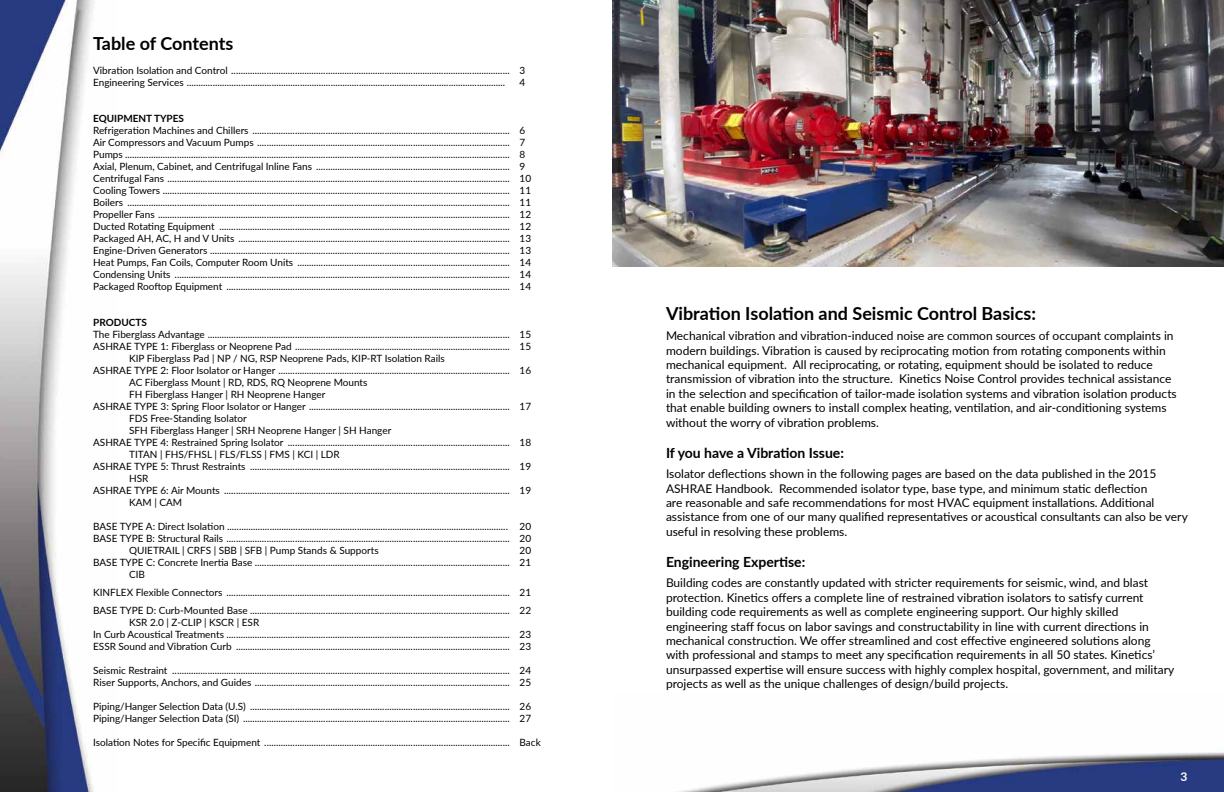
<style>
.page{position:relative;width:1224px;height:792px;background:#fff}
.page>*{position:absolute;margin:0;border:0;box-sizing:border-box;transform-origin:0 0}
.t1{font:700 18px "Lato";color:#000}
.t2{font:700 14px "Lato";color:#000}
.t3{font:12px/14.4px "Lato";color:#000}
.t4{font:700 12px "Lato";color:#fff}
.t5{font:10px/12px "Lato";color:#000}
.t6{font:700 10px "Lato";color:#000}
</style>
<div class="page">
<img style="left:679px;top:752px;width:545px;height:40px">
<img style="left:0;top:0;width:94px;height:792px">
<img style="left:612px;top:0;width:612px;height:266px">
<h1 class="t1" style="left:93px;top:31px;width:142px">Table of Contents</h1>
<p class="t5" style="left:93px;top:64px;width:418px">Vibration Isolation and Control ......................................................................................................................<br>Engineering Services .......................................................................................................................................</p>
<p class="t6" style="left:93px;top:115px;width:92px">EQUIPMENT TYPES</p>
<p class="t5" style="left:93px;top:124px;width:418px;text-align:justify">Refrigeration Machines and Chillers .............................................................................................................<br>Air Compressors and Vacuum Pumps ...........................................................................................................<br>Pumps ...................................................................................................................................................................<br>Axial, Plenum, Cabinet, and Centrifugal Inline Fans ..................................................................................<br>Centrifugal Fans .................................................................................................................................................<br>Cooling Towers ...................................................................................................................................................<br>Boilers ..................................................................................................................................................................<br>Propeller Fans .....................................................................................................................................................<br>Ducted Rotating Equipment ...........................................................................................................................<br>Packaged AH, AC, H and V Units ...................................................................................................................<br>Engine-Driven Generators ...............................................................................................................................<br>Heat Pumps, Fan Coils, Computer Room Units ..........................................................................................<br>Condensing Units ..............................................................................................................................................<br>Packaged Rooftop Equipment ........................................................................................................................</p>
<p class="t6" style="left:93px;top:315px;width:55px">PRODUCTS</p>
<p class="t5" style="left:93px;top:328px;width:418px">The Fiberglass Advantage ................................................................................................................................</p>
<p class="t5" style="left:93px;top:340px;width:418px">ASHRAE TYPE 1: Fiberglass or Neoprene Pad ...........................................................................................</p>
<p class="t5" style="left:129px;top:352px;width:317px">KIP Fiberglass Pad | NP / NG, RSP Neoprene Pads, KIP-RT Isolation Rails</p>
<p class="t5" style="left:93px;top:364px;width:418px">ASHRAE TYPE 2: Floor Isolator or Hanger ..................................................................................................</p>
<p class="t5" style="left:129px;top:376px;width:240px">AC Fiberglass Mount | RD, RDS, RQ Neoprene Mounts</p>
<p class="t5" style="left:129px;top:388px;width:198px">FH Fiberglass Hanger | RH Neoprene Hanger</p>
<p class="t5" style="left:93px;top:400px;width:418px">ASHRAE TYPE 3: Spring Floor Isolator or Hanger .....................................................................................</p>
<p class="t5" style="left:129px;top:412px;width:119px">FDS Free-Standing Isolator</p>
<p class="t5" style="left:129px;top:424px;width:264px">SFH Fiberglass Hanger | SRH Neoprene Hanger | SH Hanger</p>
<p class="t5" style="left:93px;top:436px;width:418px">ASHRAE TYPE 4: Restrained Spring Isolator ..............................................................................................</p>
<p class="t5" style="left:129px;top:448px;width:212px">TITAN | FHS/FHSL | FLS/FLSS | FMS | KCI | LDR</p>
<p class="t5" style="left:93px;top:460px;width:418px">ASHRAE TYPE 5: Thrust Restraints ..............................................................................................................</p>
<p class="t5" style="left:129px;top:474px;width:21px">HSR</p>
<p class="t5" style="left:93px;top:484px;width:418px">ASHRAE TYPE 6: Air Mounts .........................................................................................................................</p>
<p class="t5" style="left:129px;top:496px;width:55px">KAM | CAM</p>
<p class="t5" style="left:93px;top:520px;width:416px">BASE TYPE A: Direct Isolation .......................................................................................................................</p>
<p class="t5" style="left:93px;top:532px;width:418px">BASE TYPE B: Structural Rails ........................................................................................................................</p>
<p class="t5" style="left:129px;top:544px;width:251px">QUIETRAIL | CRFS | SBB | SFB | Pump Stands &amp; Supports</p>
<p class="t5" style="left:93px;top:556px;width:418px">BASE TYPE C: Concrete Inertia Base ............................................................................................................</p>
<p class="t5" style="left:129px;top:568px;width:17px">CIB</p>
<p class="t5" style="left:93px;top:583px;width:418px;line-height:18px">KINFLEX Flexible Connectors ........................................................................................................................<br>BASE TYPE D: Curb-Mounted Base ..............................................................................................................</p>
<p class="t5" style="left:93px;top:616px;width:418px;text-indent:36px">KSR 2.0 | Z-CLIP | KSCR | ESR<br>In Curb Acoustical Treatments ........................................................................................................................<br>ESSR Sound and Vibration Curb ....................................................................................................................</p>
<p class="t5" style="left:93px;top:664px;width:418px">Seismic Restraint ...............................................................................................................................................<br>Riser Supports, Anchors, and Guides ............................................................................................................</p>
<p class="t5" style="left:93px;top:700px;width:418px">Piping/Hanger Selection Data (U.S) ..............................................................................................................<br>Piping/Hanger Selection Data (SI) .................................................................................................................</p>
<p class="t5" style="left:93px;top:736px;width:418px">Isolation Notes for Specific Equipment ........................................................................................................</p>
<p class="t5" style="left:520px;top:64px;width:7px">3<br>4</p>
<p class="t5" style="left:520px;top:124px;width:13px">6<br>7<br>8<br>9<br>10<br>11<br>11<br>12<br>12<br>13<br>13<br>14<br>14<br>14</p>
<p class="t5" style="left:520px;top:328px;width:13px">15<br>15</p>
<p class="t5" style="left:520px;top:364px;width:13px">16</p>
<p class="t5" style="left:520px;top:400px;width:13px">17</p>
<p class="t5" style="left:520px;top:436px;width:13px">18</p>
<p class="t5" style="left:520px;top:460px;width:13px">19</p>
<p class="t5" style="left:520px;top:484px;width:13px">19</p>
<p class="t5" style="left:520px;top:520px;width:13px;text-align:justify">20<br>20<br>20<br>21</p>
<p class="t5" style="left:520px;top:583px;width:13px;line-height:18px">21<br>22</p>
<p class="t5" style="left:520px;top:628px;width:13px">23<br>23</p>
<p class="t5" style="left:520px;top:664px;width:13px">24<br>25</p>
<p class="t5" style="left:520px;top:700px;width:13px">26<br>27</p>
<p class="t5" style="left:520px;top:736px;width:23px">Back</p>
<h1 class="t1" style="left:666px;top:300px;width:372px">Vibration Isolation and Seismic Control Basics:</h1>
<p class="t3" style="left:666px;top:328px;width:512px">Mechanical vibration and vibration-induced noise are common sources of occupant complaints in modern buildings. Vibration is caused by reciprocating motion from rotating components within mechanical equipment. All reciprocating, or rotating, equipment should be isolated to reduce transmission of vibration into the structure. Kinetics Noise Control provides technical assistance in the selection and specification of tailor-made isolation systems and vibration isolation products that enable building owners to install complex heating, ventilation, and air-conditioning systems without the worry of vibration problems.</p>
<h2 class="t2" style="left:666px;top:442px;width:180px">If you have a Vibration Issue:</h2>
<p class="t3" style="left:666px;top:466px;width:523px">Isolator deflections shown in the following pages are based on the data published in the 2015<br>ASHRAE Handbook. Recommended isolator type, base type, and minimum static deflection<br>are reasonable and safe recommendations for most HVAC equipment installations. Additional assistance from one of our many qualified representatives or acoustical consultants can also be very useful in resolving these problems.</p>
<h2 class="t2" style="left:666px;top:552px;width:141px">Engineering Expertise:</h2>
<p class="t3" style="left:666px;top:575px;width:510px">Building codes are constantly updated with stricter requirements for seismic, wind, and blast protection. Kinetics offers a complete line of restrained vibration isolators to satisfy current building code requirements as well as complete engineering support. Our highly skilled engineering staff focus on labor savings and constructability in line with current directions in mechanical construction. We offer streamlined and cost effective engineered solutions along with professional and stamps to meet any specification requirements in all 50 states. Kinetics’ unsurpassed expertise will ensure success with highly complex hospital, government, and military projects as well as the unique challenges of design/build projects.</p>
<p class="t4" style="left:1180px;top:772px;width:8px">3</p>
</div>
